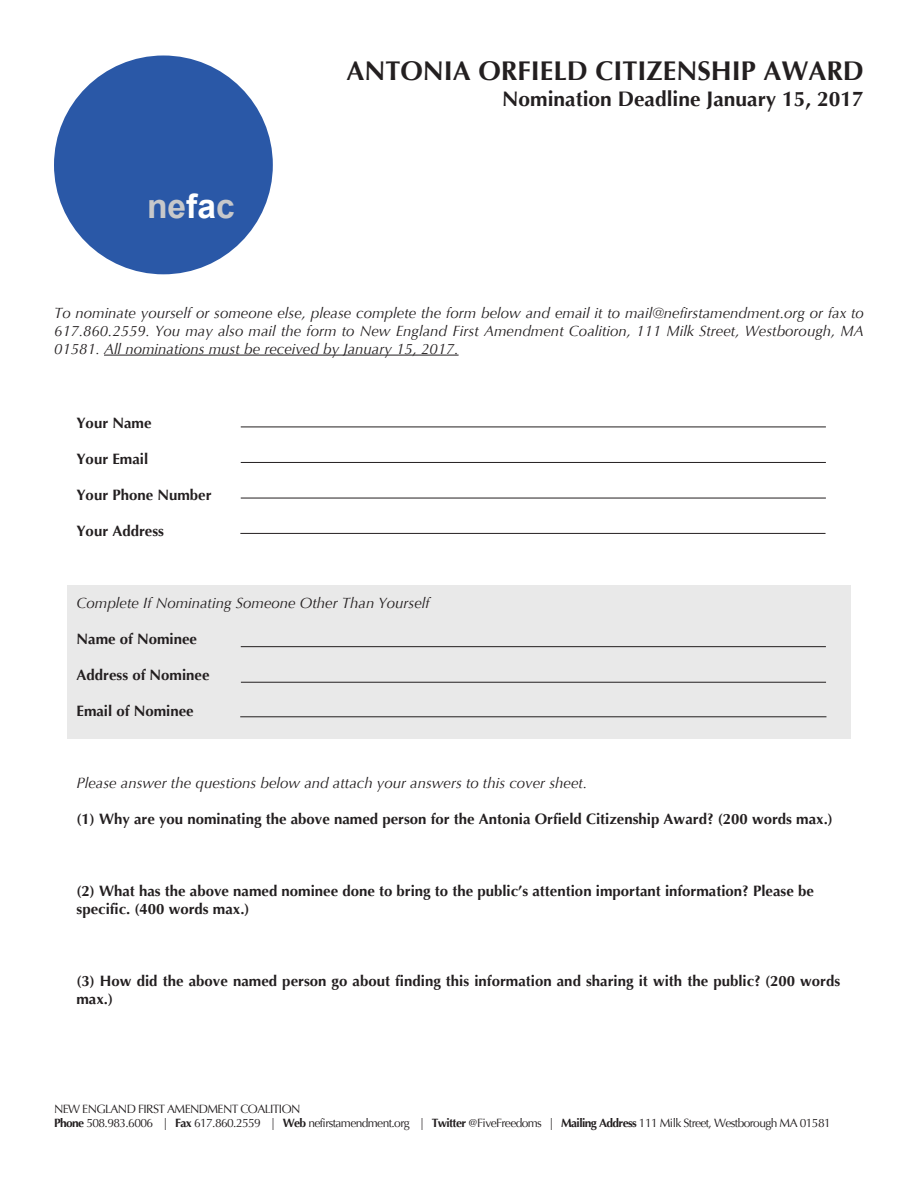
<style>
.page{position:relative;width:918px;height:1188px;background:#fff}
.page>*{position:absolute;margin:0;border:0;box-sizing:border-box;transform-origin:0 0}
.t1{font:700 33.6px "Arial";color:#c7c8ca}
.t2{font:700 27px "Optima";color:#231f20}
.t3{font:700 21px "Optima";color:#231f20}
.t4{font:700 15px/18px "Optima";color:#231f20}
.t5{font:italic 15px/18px "Optima";color:#231f20;text-align:justify}
.t6{font:12px "Optima";letter-spacing:-.05em;color:#231f20}
.s1{color:#fff}
.s2{font-weight:700}
</style>
<div class="page">
<div style="left:54px;top:55px;width:219px;height:219px;background:#2a58a7;border-radius:50%"></div>
<hr style="left:241px;top:427px;width:585px;height:1px;background:#231f20">
<hr style="left:241px;top:462px;width:585px;height:1px;background:#231f20">
<hr style="left:241px;top:498px;width:585px;height:1px;background:#231f20">
<hr style="left:240px;top:533px;width:586px;height:1px;background:#231f20">
<hr style="left:104px;top:355px;width:355px;height:1px;background:#231f20">
<div style="left:67px;top:585px;width:783px;height:154px;background:#e9e9e9"></div>
<p class="t1" style="left:147px;top:184px;width:89px">ne<span class="s1">fa</span>c</p>
<p class="t2" style="left:346px;top:55px;width:519px">ANTONIA ORFIELD CITIZENSHIP AWARD</p>
<p class="t3" style="left:502px;top:86px;width:363px">Nomination Deadline January 15, 2017</p>
<p class="t5" style="left:54px;top:304px;width:811px">To nominate yourself or someone else, please complete the form below and email it to mail@nefirstamendment.org or fax to 617.860.2559. You may also mail the form to New England First Amendment Coalition, 111 Milk Street, Westborough, MA 01581. All nominations must be received by January 15, 2017.</p>
<p class="t4" style="left:76px;top:414px;width:77px">Your Name</p>
<p class="t4" style="left:76px;top:450px;width:73px">Your Email</p>
<p class="t4" style="left:76px;top:486px;width:137px">Your Phone Number</p>
<p class="t4" style="left:76px;top:522px;width:89px">Your Address</p>
<p class="t5" style="left:76px;top:594px;width:355px">Complete If Nominating Someone Other Than Yourself</p>
<p class="t4" style="left:76px;top:630px;width:122px">Name of Nominee</p>
<p class="t4" style="left:76px;top:666px;width:135px">Address of Nominee</p>
<p class="t4" style="left:76px;top:702px;width:119px">Email of Nominee</p>
<p class="t5" style="left:76px;top:774px;width:512px">Please answer the questions below and attach your answers to this cover sheet.</p>
<p class="t4" style="left:76px;top:810px;width:758px">(1) Why are you nominating the above named person for the Antonia Orfield Citizenship Award? (200 words max.)</p>
<p class="t4" style="left:76px;top:882px;width:739px">(2) What has the above named nominee done to bring to the public’s attention important information? Please be</p>
<p class="t4" style="left:76px;top:900px;width:175px">specific. (400 words max.)</p>
<p class="t4" style="left:76px;top:972px;width:765px">(3) How did the above named person go about finding this information and sharing it with the public? (200 words max.)</p>
<p class="t6" style="left:54px;top:1102px;width:248px">NEW ENGLAND FIRST AMENDMENT COALITION</p>
<p class="t6" style="left:54px;top:1116px;width:778px"><span class="s2">Phone</span> 508.983.6006 | <span class="s2">Fax</span> 617.860.2559 | <span class="s2">Web</span> nefirstamendment.org | <span class="s2">Twitter</span> @FiveFreedoms | <span class="s2">Mailing Address</span> 111 Milk Street, Westborough MA 01581</p>
</div>
